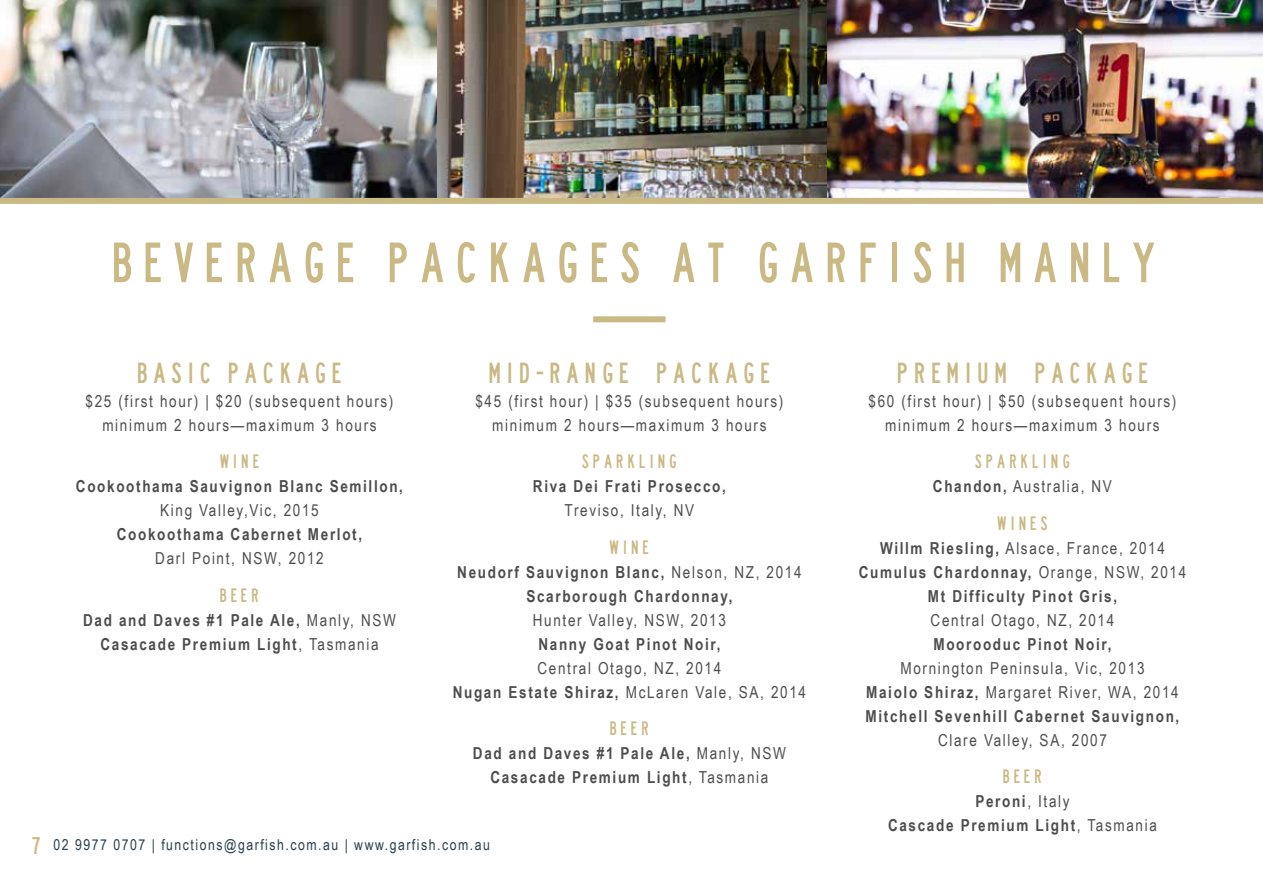
<style>
.page{position:relative;width:1263px;height:893px;background:#fff}
.page>*{position:absolute;margin:0;border:0;box-sizing:border-box;transform-origin:0 0}
.t1{font:52.5px "lanea";letter-spacing:.2em;color:#cab984}
.t2{font:27px "lanea";letter-spacing:.2em;color:#cab984}
.t3{font:18px "lanea";letter-spacing:.2em;color:#cab984}
.t4{font:16.5px/24px "Arial Narrow";letter-spacing:.1em;color:#4d4d4f;text-align:center}
.t5{font:700 16.5px/24px "Arial Narrow";letter-spacing:.1em;color:#4d4d4f;text-align:center}
.t6{font:15px "Arial Narrow";letter-spacing:.1em;color:#29404e}
.s1{font-weight:400}
.s2{font-weight:700}
.s3{font-family:"lanea";font-size:22.5px;color:#cab984}
</style>
<div class="page">
<img style="left:0;top:0;width:1263px;height:198px">
<div style="left:0;top:198px;width:1263px;height:6px;background:#cab984"></div>
<div style="left:593px;top:316px;width:73px;height:6px;background:#cab984"></div>
<h1 class="t1" style="left:112px;top:231px;width:1045px">BEVERAGE PACKAGES AT GARFISH MANLY</h1>
<h2 class="t2" style="left:137px;top:356px;width:206px">BASIC PACKAGE</h2>
<p class="t4" style="left:86px;top:388px;width:309px">$25 (first hour) | $20 (subsequent hours) minimum 2 hours—maximum 3 hours</p>
<p class="t3" style="left:220px;top:451px;width:41px">WINE</p>
<p class="t5" style="left:76px;top:474px;width:329px">Cookoothama Sauvignon Blanc Semillon,</p>
<p class="t4" style="left:160px;top:498px;width:160px">King Valley,Vic, 2015</p>
<p class="t5" style="left:117px;top:522px;width:247px">Cookoothama Cabernet Merlot,</p>
<p class="t4" style="left:155px;top:546px;width:170px">Darl Point, NSW, 2012</p>
<p class="t3" style="left:220px;top:584px;width:41px">BEER</p>
<p class="t5" style="left:83px;top:607px;width:314px">Dad and Daves #1 Pale Ale, <span class="s1">Manly, NSW<br></span>Casacade Premium Light<span class="s1">, Tasmania</span></p>
<h2 class="t2" style="left:489px;top:356px;width:283px">MID-RANGE PACKAGE</h2>
<p class="t4" style="left:475px;top:388px;width:309px">$45 (first hour) | $35 (subsequent hours) minimum 2 hours—maximum 3 hours</p>
<p class="t3" style="left:582px;top:451px;width:97px">SPARKLING</p>
<p class="t5" style="left:533px;top:474px;width:194px">Riva Dei Frati Prosecco,</p>
<p class="t4" style="left:565px;top:498px;width:131px">Treviso, Italy, NV</p>
<p class="t3" style="left:610px;top:536px;width:41px">WINE</p>
<p class="t5" style="left:457px;top:559px;width:346px">Neudorf Sauvignon Blanc, <span class="s1">Nelson, NZ, 2014<br></span>Scarborough Chardonnay,</p>
<p class="t4" style="left:533px;top:607px;width:195px">Hunter Valley, NSW, 2013</p>
<p class="t5" style="left:538px;top:631px;width:184px">Nanny Goat Pinot Noir,</p>
<p class="t4" style="left:453px;top:655px;width:355px">Central Otago, NZ, 2014<br><span class="s2">Nugan Estate Shiraz,</span> McLaren Vale, SA, 2014</p>
<p class="t3" style="left:610px;top:718px;width:41px">BEER</p>
<p class="t5" style="left:473px;top:741px;width:314px">Dad and Daves #1 Pale Ale, <span class="s1">Manly, NSW<br></span>Casacade Premium Light<span class="s1">, Tasmania</span></p>
<p class="t6" style="left:31px;top:834px;width:460px"><span class="s3">7</span> 02 9977 0707 | functions@garfish.com.au | www.garfish.com.au</p>
<h2 class="t2" style="left:896px;top:356px;width:253px">PREMIUM PACKAGE</h2>
<p class="t4" style="left:868px;top:388px;width:309px">$60 (first hour) | $50 (subsequent hours) minimum 2 hours—maximum 3 hours</p>
<p class="t3" style="left:975px;top:451px;width:97px">SPARKLING</p>
<p class="t4" style="left:933px;top:474px;width:181px"><span class="s2">Chandon,</span> Australia, NV</p>
<p class="t3" style="left:997px;top:512px;width:52px">WINES</p>
<p class="t5" style="left:859px;top:535px;width:329px">Willm Riesling, <span class="s1">Alsace, France, 2014<br></span>Cumulus Chardonnay, <span class="s1">Orange, NSW, 2014<br></span>Mt Difficulty Pinot Gris,</p>
<p class="t4" style="left:930px;top:607px;width:185px">Central Otago, NZ, 2014</p>
<p class="t5" style="left:933px;top:631px;width:180px">Moorooduc Pinot Noir,</p>
<p class="t4" style="left:866px;top:655px;width:315px">Mornington Peninsula, Vic, 2013<br><span class="s2">Maiolo Shiraz,</span> Margaret River, WA, 2014<br><span class="s2">Mitchell Sevenhill Cabernet Sauvignon,</span></p>
<p class="t4" style="left:938px;top:727px;width:170px">Clare Valley, SA, 2007</p>
<p class="t3" style="left:1003px;top:766px;width:41px">BEER</p>
<p class="t5" style="left:888px;top:789px;width:270px">Peroni<span class="s1">, Italy<br></span>Cascade Premium Light<span class="s1">, Tasmania</span></p>
</div>
